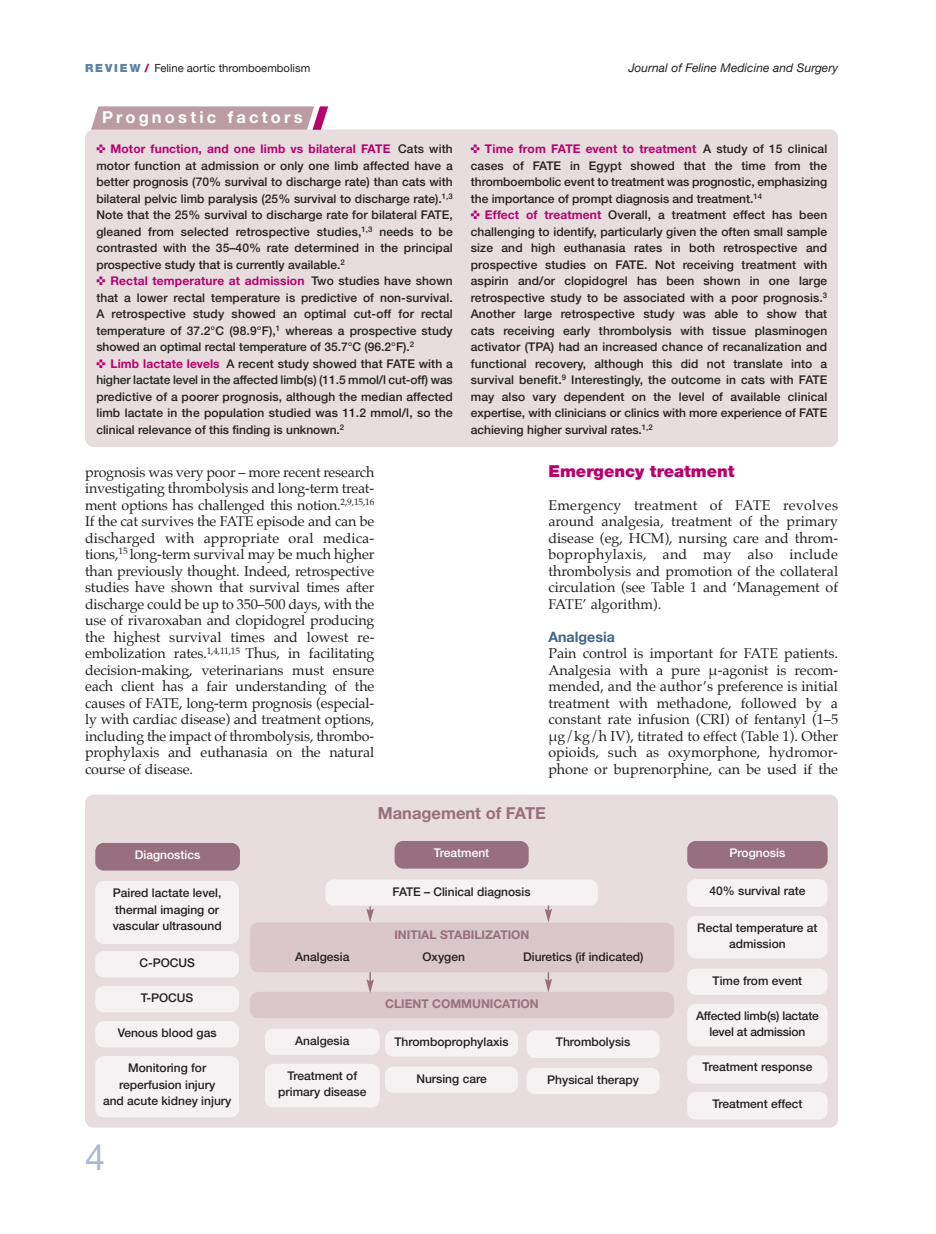
<style>
.page{position:relative;width:936px;height:1234px;background:#fff}
.page>*{position:absolute;margin:0;border:0;box-sizing:border-box;transform-origin:0 0}
.t1{font:36px "Helvetica Neue CE";color:#a6b8d3}
.t2{font:900 16.5px "Helvetica Neue CE";color:#b6036c}
.t3{font:700 16.5px "Helvetica Neue CE";letter-spacing:.195em;color:#fff}
.t4{font:700 16.5px "Helvetica Neue CE";color:#986f7e}
.t5{font:14.25px/16.5px "Palatino";color:#231f20;text-align:justify}
.t6{font:700 14.25px "Helvetica Neue";color:#426688}
.t7{font:500 12px/16.5px "Helvetica Neue CE";color:#231f20;text-align:justify}
.t8{font:700 12px "Helvetica Neue CE";color:#986f7e}
.t9{font:italic 12px "Helvetica Neue CE";color:#231f20}
.t10{font:500 12px "Helvetica Neue CE";color:#fff}
.t11{font:11.25px "Helvetica Neue CE";color:#231f20}
.s1{font-weight:900;color:#5e83a8}
.s2{font-weight:900;color:#b6036c}
.s3{font-weight:700;color:#b6036c}
</style>
<div class="page">
<div style="left:85px;top:129px;width:753px;height:318px;background:#e7dcde;border-radius:9px"></div>
<svg style="left:91px;top:106px;width:237px;height:24px;background:#c19ea9"></svg>
<div style="left:85px;top:794px;width:753px;height:333px;background:#e7dcde;border-radius:9px"></div>
<div style="left:95px;top:842px;width:145px;height:28px;background:#986f7e;border-radius:9px"></div>
<div style="left:394px;top:840px;width:134px;height:28px;background:#986f7e;border-radius:9px"></div>
<div style="left:687px;top:840px;width:140px;height:28px;background:#986f7e;border-radius:9px"></div>
<div style="left:95px;top:950px;width:144px;height:27px;background:#f6f2f3;border-radius:9px"></div>
<div style="left:95px;top:985px;width:144px;height:27px;background:#f6f2f3;border-radius:9px"></div>
<div style="left:95px;top:1020px;width:144px;height:27px;background:#f6f2f3;border-radius:9px"></div>
<div style="left:95px;top:1055px;width:144px;height:62px;background:#f6f2f3;border-radius:9px"></div>
<div style="left:325px;top:879px;width:272px;height:26px;background:#f6f2f3;border-radius:9px"></div>
<div style="left:250px;top:991px;width:424px;height:26px;background:#d9c7cc;border-radius:9px"></div>
<div style="left:265px;top:1028px;width:115px;height:26px;background:#f6f2f3;border-radius:9px"></div>
<div style="left:265px;top:1063px;width:115px;height:44px;background:#f6f2f3;border-radius:9px"></div>
<div style="left:385px;top:1030px;width:133px;height:26px;background:#f6f2f3;border-radius:9px"></div>
<div style="left:385px;top:1066px;width:133px;height:26px;background:#f6f2f3;border-radius:9px"></div>
<div style="left:526px;top:1030px;width:133px;height:27px;background:#f6f2f3;border-radius:9px"></div>
<div style="left:526px;top:1067px;width:133px;height:26px;background:#f6f2f3;border-radius:9px"></div>
<div style="left:95px;top:880px;width:144px;height:63px;background:#f6f2f3;border-radius:9px"></div>
<div style="left:687px;top:915px;width:140px;height:43px;background:#f6f2f3;border-radius:9px"></div>
<div style="left:687px;top:968px;width:140px;height:26px;background:#f6f2f3;border-radius:9px"></div>
<div style="left:687px;top:1003px;width:140px;height:43px;background:#f6f2f3;border-radius:9px"></div>
<div style="left:687px;top:1055px;width:140px;height:28px;background:#f6f2f3;border-radius:9px"></div>
<div style="left:687px;top:1091px;width:140px;height:28px;background:#f6f2f3;border-radius:9px"></div>
<div style="left:687px;top:879px;width:140px;height:27px;background:#f6f2f3;border-radius:9px"></div>
<svg style="left:366px;top:906px;width:8px;height:16px"></svg>
<svg style="left:366px;top:972px;width:8px;height:20px"></svg>
<svg style="left:544px;top:905px;width:8px;height:17px"></svg>
<svg style="left:544px;top:972px;width:8px;height:20px"></svg>
<div style="left:250px;top:922px;width:424px;height:50px;background:#d9c7cc;border-radius:9px"></div>
<p class="t11" style="left:85px;top:64px;width:227px"><span class="s1">R E V I E W</span> <span class="s2">/</span> Feline aortic thromboembolism</p>
<p class="t9" style="left:628px;top:64px;width:211px">Journal of Feline Medicine and Surgery</p>
<h2 class="t3" style="left:102px;top:111px;width:202px">Prognostic factors</h2>
<p class="t7" style="left:96px;top:142px;width:358px;text-indent:14px"><span class="s3">Motor function, and one limb vs bilateral FATE</span> Cats with motor function at admission or only one limb affected have a better prognosis (70% survival to discharge rate) than cats with bilateral pelvic limb paralysis (25% survival to discharge rate).<sup>1,3<br></sup>Note that the 25% survival to discharge rate for bilateral FATE, gleaned from selected retrospective studies,<sup>1,3</sup> needs to be contrasted with the 35–40% rate determined in the principal prospective study that is currently available.<sup>2</sup></p>
<p class="t7" style="left:96px;top:274px;width:358px;text-indent:14px"><span class="s3">Rectal temperature at admission</span> Two studies have shown that a lower rectal temperature is predictive of non-survival.<br>A retrospective study showed an optimal cut-off for rectal temperature of 37.2°C (98.9°F),<sup>1</sup> whereas a prospective study showed an optimal rectal temperature of 35.7°C (96.2°F).<sup>2</sup></p>
<p class="t7" style="left:96px;top:356px;width:358px;text-indent:14px"><span class="s3">Limb lactate levels</span> A recent study showed that FATE with a higher lactate level in the affected limb(s) (11.5 mmol/l cut-off) was predictive of a poorer prognosis, although the median affected limb lactate in the population studied was 11.2 mmol/l, so the clinical relevance of this finding is unknown.<sup>2</sup></p>
<p class="t7" style="left:471px;top:142px;width:358px;text-indent:14px"><span class="s3">Time from FATE event to treatment</span> A study of 15 clinical cases of FATE in Egypt showed that the time from the thromboembolic event to treatment was prognostic, emphasizing the importance of prompt diagnosis and treatment.<sup>14</sup></p>
<p class="t7" style="left:471px;top:208px;width:358px;text-indent:14px"><span class="s3">Effect of treatment</span> Overall, a treatment effect has been challenging to identify, particularly given the often small sample size and high euthanasia rates in both retrospective and prospective studies on FATE. Not receiving treatment with aspirin and/or clopidogrel has been shown in one large retrospective study to be associated with a poor prognosis.<sup>3<br></sup>Another large retrospective study was able to show that cats receiving early thrombolysis with tissue plasminogen activator (TPA) had an increased chance of recanalization and functional recovery, although this did not translate into a survival benefit.<sup>9</sup> Interestingly, the outcome in cats with FATE may also vary dependent on the level of available clinical expertise, with clinicians or clinics with more experience of FATE achieving higher survival rates.<sup>1,2</sup></p>
<p class="t5" style="left:85px;top:464px;width:291px">prognosis was very poor – more recent research investigating thrombolysis and long-term treat&shy;ment options has challenged this notion.<sup>2,9,15,16 </sup>if the cat survives the FATE episode and can be discharged with appropriate oral medica&shy;tions,<sup>15</sup> long-term survival may be much higher than previously thought. indeed, retrospective studies have shown that survival times after discharge could be up to 350–500 days, with the use of rivaroxaban and clopidogrel producing the highest survival times and lowest re&shy;embolization rates.<sup>1,4,11,15</sup> Thus, in facilitating decision-making, veterinarians must ensure each client has a fair understanding of the causes of FATE, long-term prognosis (especial&shy;ly with cardiac disease) and treatment options, including the impact of thrombolysis, thrombo&shy;prophylaxis and euthanasia on the natural course of disease.</p>
<h2 class="t2" style="left:548px;top:464px;width:188px">Emergency treatment</h2>
<p class="t5" style="left:548px;top:497px;width:291px">Emergency treatment of FATE revolves around analgesia, treatment of the primary disease (eg, HCM), nursing care and throm - boprophylaxis, and may also include thrombo lysis and promotion of the collateral circulation (see Table 1 and ‘Management of FATE’ algorithm).</p>
<p class="t6" style="left:548px;top:627px;width:68px">Analgesia</p>
<p class="t5" style="left:548px;top:646px;width:291px">Pain control is important for FATE patients.<br>Analgesia with a pure μ-agonist is recom&shy;mended, and the author’s preference is initial treatment with methadone, followed by a constant rate infusion (CRi) of fentanyl (1–5 μg/kg/h iV), titrated to effect (Table 1). other opioids, such as oxymorphone, hydromor&shy;phone or buprenorphine, can be used if the</p>
<h2 class="t4" style="left:378px;top:807px;width:169px">Management of FATE</h2>
<p class="t10" style="left:135px;top:850px;width:67px">Diagnostics</p>
<p class="t10" style="left:434px;top:848px;width:57px">Treatment</p>
<p class="t10" style="left:729px;top:848px;width:57px">Prognosis</p>
<p class="t7" style="left:113px;top:885px;width:110px;text-align:left">Paired lactate level, thermal imaging or vascular ultrasound</p>
<p class="t7" style="left:139px;top:955px;width:57px">C-POCUS</p>
<p class="t7" style="left:141px;top:990px;width:54px">T-POCUS</p>
<p class="t7" style="left:118px;top:1025px;width:100px">Venous blood gas</p>
<p class="t7" style="left:103px;top:1060px;width:130px;text-align:center">Monitoring for reperfusion injury<br>and acute kidney injury</p>
<h1 class="t1" style="left:85px;top:1143px;width:22px">4</h1>
<p class="t7" style="left:392px;top:884px;width:139px">FATE – Clinical diagnosis</p>
<p class="t8" style="left:394px;top:929px;width:137px">INITIAL STABILIZATION</p>
<p class="t7" style="left:295px;top:949px;width:56px">Analgesia</p>
<p class="t7" style="left:422px;top:949px;width:44px">Oxygen</p>
<p class="t7" style="left:523px;top:949px;width:122px">Diuretics (if indicated)</p>
<p class="t7" style="left:295px;top:1032px;width:56px">Analgesia</p>
<p class="t7" style="left:278px;top:1068px;width:90px;text-align:center">Treatment of primary disease</p>
<p class="t8" style="left:385px;top:999px;width:155px">CLIENT COMMUNICATION</p>
<p class="t7" style="left:394px;top:1034px;width:116px">Thromboprophylaxis</p>
<p class="t7" style="left:416px;top:1071px;width:72px">Nursing care</p>
<p class="t7" style="left:556px;top:1034px;width:76px">Thrombolysis</p>
<p class="t7" style="left:547px;top:1072px;width:93px">Physical therapy</p>
<p class="t7" style="left:709px;top:883px;width:97px">40% survival rate</p>
<p class="t7" style="left:697px;top:920px;width:122px;text-align:center">Rectal temperature at admission</p>
<p class="t7" style="left:712px;top:973px;width:91px">Time from event</p>
<p class="t7" style="left:696px;top:1008px;width:124px;text-align:center">Affected limb(s) lactate level at admission</p>
<p class="t7" style="left:702px;top:1059px;width:111px">Treatment response</p>
<p class="t7" style="left:712px;top:1096px;width:92px">Treatment effect</p>
</div>
